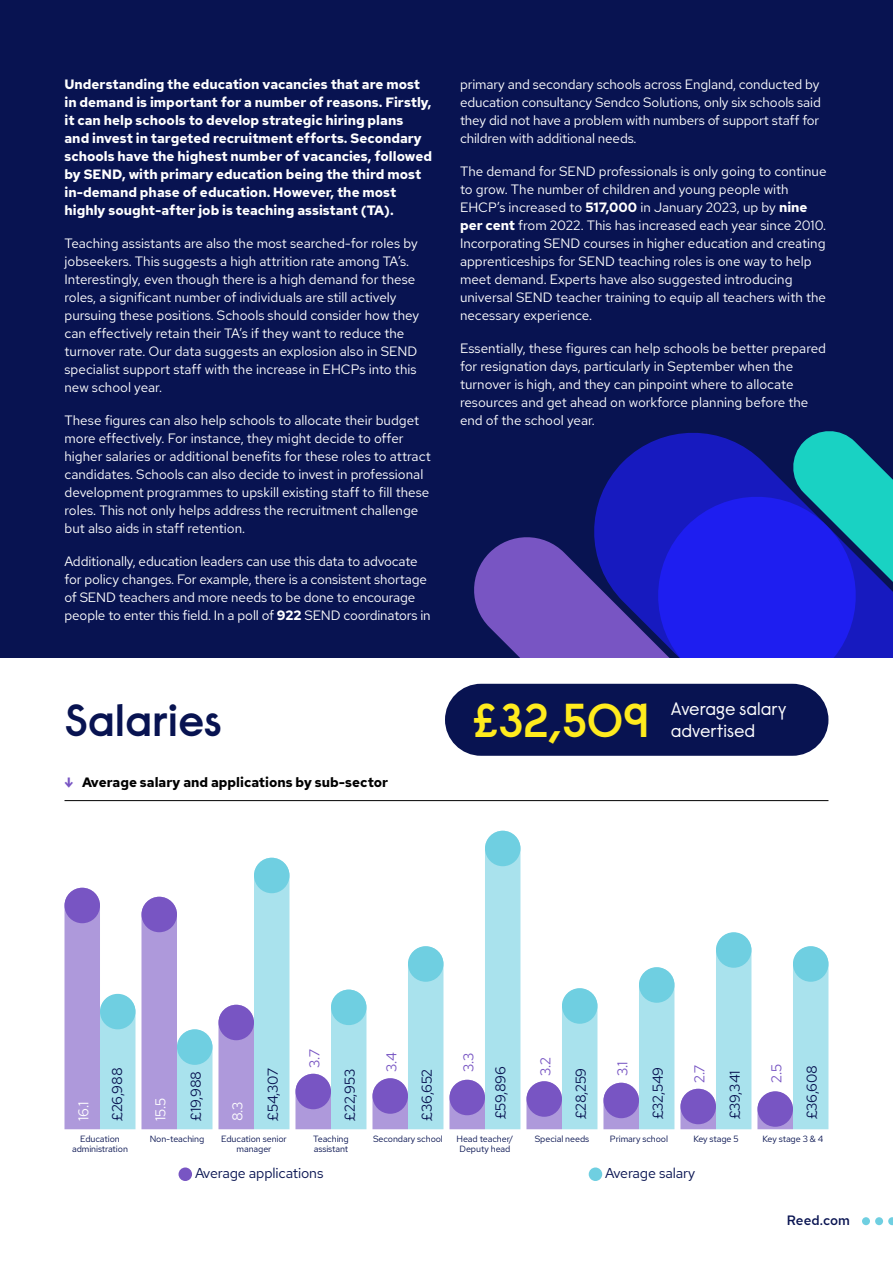
<style>
.page{position:relative;width:893px;height:1263px;background:#fff}
.page>*{position:absolute;margin:0;border:0;box-sizing:border-box;transform-origin:0 0}
.t1{font:600 47.55px "Raisonne Pro";color:#ffeb1e}
.t2{font:600 45px "Raisonne Pro";letter-spacing:-.005em;color:#081351}
.t3{font:18px "Raisonne Pro";letter-spacing:-.01em;color:#fff}
.t4{font:14.25px "Red Hat Text";letter-spacing:-.01em;color:#081351}
.t5{font:14.25px "Red Hat Text";color:#7855c3}
.t6{font:14.25px "Red Hat Text";color:#fff}
.t7{font:13.5px/18px "Red Hat Text";color:#fff}
.t8{font:700 13.5px/18px "Red Hat Text";color:#fff}
.t9{font:700 13.5px "Red Hat Text";color:#000}
.t10{font:500 13.5px "Red Hat Text";letter-spacing:.005em;color:#081351}
.t11{font:9px/10.8px "Red Hat Text";letter-spacing:-.01em;color:#081351;text-align:center}
.s1{font-weight:700}
.s2{color:#7855c3}
</style>
<div class="page">
<svg style="left:888px;top:1217px;width:5px;height:8px"></svg>
<div style="left:875px;top:1217px;width:8px;height:8px;background:#6fcfe1;border-radius:50%"></div>
<div style="left:862px;top:1217px;width:8px;height:8px;background:#6fcfe1;border-radius:50%"></div>
<div style="left:0;top:0;width:893px;height:658px;background:#081351"></div>
<svg style="left:594px;top:444px;width:54px;height:88px;fill:#171abf"></svg>
<svg style="left:648px;top:431px;width:245px;height:227px;background:#164ab6"></svg>
<svg style="left:474px;top:532px;width:366px;height:126px;background:#372dcc"></svg>
<div style="left:445px;top:684px;width:383px;height:72px;background:#081351;border-radius:36px"></div>
<hr style="left:65px;top:800px;width:763px;height:1px;background:#000">
<svg style="left:64px;top:888px;width:71px;height:241px"></svg>
<svg style="left:141px;top:897px;width:71px;height:232px"></svg>
<svg style="left:218px;top:858px;width:71px;height:271px"></svg>
<svg style="left:295px;top:990px;width:71px;height:139px"></svg>
<svg style="left:372px;top:946px;width:71px;height:183px"></svg>
<svg style="left:449px;top:831px;width:71px;height:298px"></svg>
<svg style="left:526px;top:988px;width:71px;height:141px"></svg>
<svg style="left:603px;top:967px;width:71px;height:162px"></svg>
<svg style="left:680px;top:933px;width:71px;height:196px"></svg>
<svg style="left:757px;top:946px;width:71px;height:183px"></svg>
<div style="left:64px;top:888px;width:36px;height:35px;background:#7855c3;border-radius:50%"></div>
<div style="left:141px;top:897px;width:36px;height:35px;background:#7855c3;border-radius:50%"></div>
<div style="left:218px;top:1005px;width:36px;height:35px;background:#7855c3;border-radius:50%"></div>
<div style="left:295px;top:1074px;width:36px;height:35px;background:#7855c3;border-radius:50%"></div>
<div style="left:372px;top:1078px;width:36px;height:36px;background:#7855c3;border-radius:50%"></div>
<div style="left:449px;top:1080px;width:36px;height:35px;background:#7855c3;border-radius:50%"></div>
<div style="left:526px;top:1081px;width:36px;height:36px;background:#7855c3;border-radius:50%"></div>
<div style="left:603px;top:1083px;width:36px;height:35px;background:#7855c3;border-radius:50%"></div>
<div style="left:680px;top:1089px;width:36px;height:35px;background:#7855c3;border-radius:50%"></div>
<div style="left:757px;top:1091px;width:36px;height:36px;background:#7855c3;border-radius:50%"></div>
<div style="left:100px;top:994px;width:35px;height:35px;background:#6fcfe1;border-radius:50%"></div>
<div style="left:177px;top:1029px;width:35px;height:36px;background:#6fcfe1;border-radius:50%"></div>
<div style="left:254px;top:858px;width:35px;height:35px;background:#6fcfe1;border-radius:50%"></div>
<div style="left:331px;top:989px;width:35px;height:36px;background:#6fcfe1;border-radius:50%"></div>
<div style="left:408px;top:946px;width:35px;height:36px;background:#6fcfe1;border-radius:50%"></div>
<div style="left:485px;top:831px;width:35px;height:35px;background:#6fcfe1;border-radius:50%"></div>
<div style="left:562px;top:988px;width:35px;height:36px;background:#6fcfe1;border-radius:50%"></div>
<div style="left:639px;top:967px;width:35px;height:36px;background:#6fcfe1;border-radius:50%"></div>
<div style="left:716px;top:932px;width:35px;height:36px;background:#6fcfe1;border-radius:50%"></div>
<div style="left:793px;top:946px;width:35px;height:36px;background:#6fcfe1;border-radius:50%"></div>
<div style="left:179px;top:1167px;width:13px;height:14px;background:#7855c3;border-radius:50%"></div>
<div style="left:589px;top:1167px;width:13px;height:14px;background:#6fcfe1;border-radius:50%"></div>
<p class="t8" style="left:64px;top:75px;width:369px">Understanding the education vacancies that are most in demand is important for a number of reasons. Firstly, it can help schools to develop strategic hiring plans<br>and invest in targeted recruitment efforts. Secondary schools have the highest number of vacancies, followed by SEND, with primary education being the third most in-demand phase of education. However, the most highly sought-after job is teaching assistant (TA).</p>
<p class="t7" style="left:64px;top:234px;width:356px">Teaching assistants are also the most searched-for roles by jobseekers. This suggests a high attrition rate among TA’s.<br>Interestingly, even though there is a high demand for these roles, a significant number of individuals are still actively pursuing these positions. Schools should consider how they can effectively retain their TA’s if they want to reduce the turnover rate. Our data suggests an explosion also in SEND specialist support staff with the increase in EHCPs into this new school year.</p>
<p class="t7" style="left:64px;top:411px;width:368px">These figures can also help schools to allocate their budget more effectively. For instance, they might decide to offer higher salaries or additional benefits for these roles to attract candidates. Schools can also decide to invest in professional development programmes to upskill existing staff to fill these roles. This not only helps address the recruitment challenge but also aids in staff retention.</p>
<p class="t7" style="left:64px;top:552px;width:368px">Additionally, education leaders can use this data to advocate for policy changes. For example, there is a consistent shortage of SEND teachers and more needs to be done to encourage people to enter this field. In a poll of <span class="s1">922</span> SEND coordinators in</p>
<p class="t7" style="left:460px;top:75px;width:362px;text-align:justify">primary and secondary schools across England, conducted by education consultancy Sendco Solutions, only six schools said they did not have a problem with numbers of support staff for children with additional needs.</p>
<p class="t7" style="left:460px;top:162px;width:368px">The demand for SEND professionals is only going to continue to grow. The number of children and young people with EHCP’s increased to <span class="s1">517,000</span> in January 2023, up by <span class="s1">nine per cent</span> from 2022. This has increased each year since 2010.<br>Incorporating SEND courses in higher education and creating apprenticeships for SEND teaching roles is one way to help meet demand. Experts have also suggested introducing universal SEND teacher training to equip all teachers with the necessary experience.</p>
<p class="t7" style="left:460px;top:339px;width:368px">Essentially, these figures can help schools be better prepared for resignation days, particularly in September when the turnover is high, and they can pinpoint where to allocate resources and get ahead on workforce planning before the end of the school year.</p>
<h2 class="t2" style="left:64px;top:691px;width:159px">Salaries</h2>
<h3 class="t3" style="left:671px;top:697px;width:117px">Average salary</h3>
<h1 class="t1" style="left:472px;top:690px;width:179px">£32,509</h1>
<h3 class="t3" style="left:671px;top:719px;width:86px">advertised</h3>
<p class="t9" style="left:65px;top:773px;width:325px"><span class="s2">↓</span> Average salary and applications by sub-sector</p>
<p class="t5" style="left:305px;top:1068px;width:20px;rotate:-90deg">3.7</p>
<p class="t5" style="left:382px;top:1072px;width:21px;rotate:-90deg">3.4</p>
<p class="t5" style="left:459px;top:1072px;width:21px;rotate:-90deg">3.3</p>
<p class="t5" style="left:536px;top:1076px;width:20px;rotate:-90deg">3.2</p>
<p class="t5" style="left:613px;top:1076px;width:16px;rotate:-90deg">3.1</p>
<p class="t5" style="left:690px;top:1083px;width:20px;rotate:-90deg">2.7</p>
<p class="t5" style="left:767px;top:1083px;width:20px;rotate:-90deg">2.5</p>
<p class="t4" style="left:108px;top:1121px;width:55px;rotate:-90deg">£26,988</p>
<p class="t4" style="left:187px;top:1121px;width:51px;rotate:-90deg">£19,988</p>
<p class="t4" style="left:264px;top:1121px;width:54px;rotate:-90deg">£54,307</p>
<p class="t4" style="left:341px;top:1120px;width:53px;rotate:-90deg">£22,953</p>
<p class="t4" style="left:418px;top:1120px;width:53px;rotate:-90deg">£36,652</p>
<p class="t4" style="left:491px;top:1119px;width:55px;rotate:-90deg">£59,896</p>
<p class="t4" style="left:572px;top:1119px;width:53px;rotate:-90deg">£28,259</p>
<p class="t4" style="left:649px;top:1119px;width:54px;rotate:-90deg">£32,549</p>
<p class="t4" style="left:726px;top:1119px;width:50px;rotate:-90deg">£39,341</p>
<p class="t4" style="left:803px;top:1119px;width:56px;rotate:-90deg">£36,608</p>
<p class="t6" style="left:74px;top:1121px;width:21px;rotate:-90deg">16.1</p>
<p class="t6" style="left:151px;top:1121px;width:24px;rotate:-90deg">15.5</p>
<p class="t6" style="left:228px;top:1121px;width:21px;rotate:-90deg">8.3</p>
<p class="t11" style="left:72px;top:1133px;width:57px">Education administration</p>
<p class="t11" style="left:150px;top:1133px;width:56px">Non-teaching</p>
<p class="t11" style="left:221px;top:1133px;width:67px">Education senior manager</p>
<p class="t11" style="left:313px;top:1133px;width:37px;text-align:left">Teaching assistant</p>
<p class="t11" style="left:373px;top:1133px;width:71px">Secondary school</p>
<p class="t11" style="left:457px;top:1133px;width:58px">Head teacher/<br>Deputy head</p>
<p class="t11" style="left:535px;top:1133px;width:56px">Special needs</p>
<p class="t11" style="left:610px;top:1133px;width:60px">Primary school</p>
<p class="t11" style="left:693px;top:1133px;width:47px">Key stage 5</p>
<p class="t11" style="left:762px;top:1133px;width:62px">Key stage 3 &amp; 4</p>
<p class="t4" style="left:195px;top:1164px;width:130px">Average applications</p>
<p class="t4" style="left:605px;top:1164px;width:92px">Average salary</p>
<p class="t10" style="left:787px;top:1211px;width:65px">Reed.com</p>
</div>
